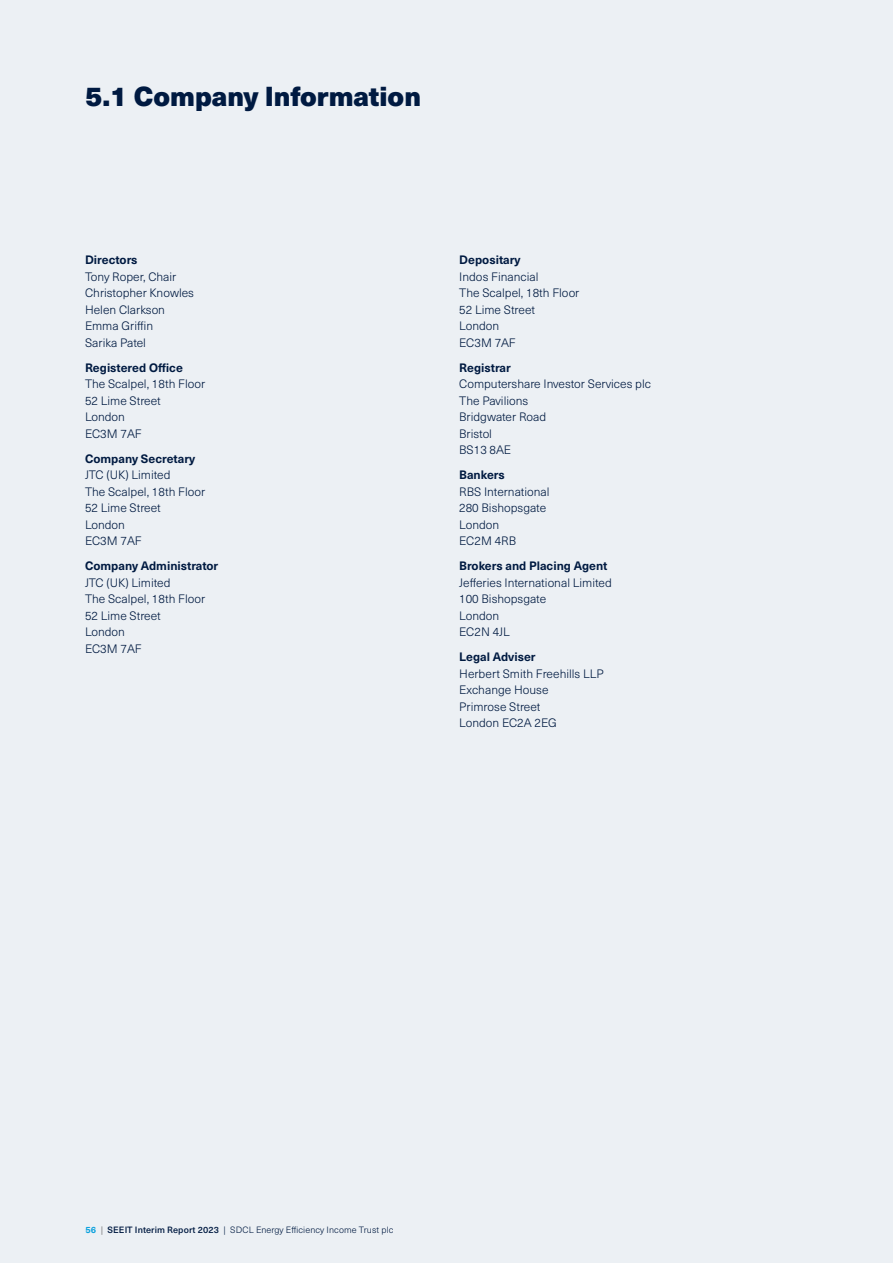
<style>
.page{position:relative;width:893px;height:1263px;background:#ecf0f4}
.page>*{position:absolute;margin:0;border:0;box-sizing:border-box;transform-origin:0 0}
.t1{font:900 27px "Neue Haas Unica W1 G";color:#001a41}
.t2{font:300 12px/16.5px "Neue Haas Unica W1 G";color:#001a41}
.t3{font:700 12px "Neue Haas Unica W1 G";color:#001a41}
.t4{font:300 9px "Neue Haas Unica W1 G";letter-spacing:.01em;color:#001a41}
.s1{font-weight:700;color:#0ba1dd}
.s2{font-weight:400;color:#828283}
.s3{font-weight:500}
</style>
<div class="page">
<h1 class="t1" style="left:85px;top:75px;width:337px">5.1 Company Information</h1>
<p class="t3" style="left:85px;top:251px;width:54px">Directors</p>
<p class="t2" style="left:85px;top:268px;width:111px">Tony Roper, Chair<br>Christopher Knowles<br>Helen Clarkson<br>Emma Griffin<br>Sarika Patel</p>
<p class="t3" style="left:85px;top:358px;width:99px">Registered Office</p>
<p class="t2" style="left:85px;top:375px;width:122px">The Scalpel, 18th Floor<br>52 Lime Street<br>London<br>EC3M 7AF</p>
<p class="t3" style="left:85px;top:449px;width:112px">Company Secretary</p>
<p class="t2" style="left:85px;top:466px;width:122px">JTC (UK) Limited<br>The Scalpel, 18th Floor<br>52 Lime Street<br>London<br>EC3M 7AF</p>
<p class="t3" style="left:85px;top:557px;width:135px">Company Administrator</p>
<p class="t2" style="left:85px;top:574px;width:122px">JTC (UK) Limited<br>The Scalpel, 18th Floor<br>52 Lime Street<br>London<br>EC3M 7AF</p>
<p class="t3" style="left:459px;top:251px;width:63px">Depositary</p>
<p class="t2" style="left:459px;top:268px;width:122px">Indos Financial<br>The Scalpel, 18th Floor<br>52 Lime Street<br>London<br>EC3M 7AF</p>
<p class="t3" style="left:459px;top:358px;width:53px">Registrar</p>
<p class="t2" style="left:459px;top:375px;width:193px">Computershare Investor Services plc<br>The Pavilions<br>Bridgwater Road<br>Bristol<br>BS13 8AE</p>
<p class="t3" style="left:459px;top:466px;width:47px">Bankers</p>
<p class="t2" style="left:459px;top:483px;width:92px">RBS International<br>280 Bishopsgate<br>London<br>EC2M 4RB</p>
<p class="t3" style="left:459px;top:557px;width:150px">Brokers and Placing Agent</p>
<p class="t2" style="left:459px;top:574px;width:154px">Jefferies International Limited<br>100 Bishopsgate<br>London<br>EC2N 4JL</p>
<p class="t3" style="left:459px;top:648px;width:78px">Legal Adviser</p>
<p class="t2" style="left:459px;top:665px;width:146px">Herbert Smith Freehills LLP<br>Exchange House<br>Primrose Street<br>London EC2A 2EG</p>
<p class="t4" style="left:85px;top:1223px;width:310px"><span class="s1">56</span> <span class="s2">|</span> <span class="s3">SEEIT Interim Report 2023</span> | SDCL Energy Efficiency Income Trust plc</p>
</div>
